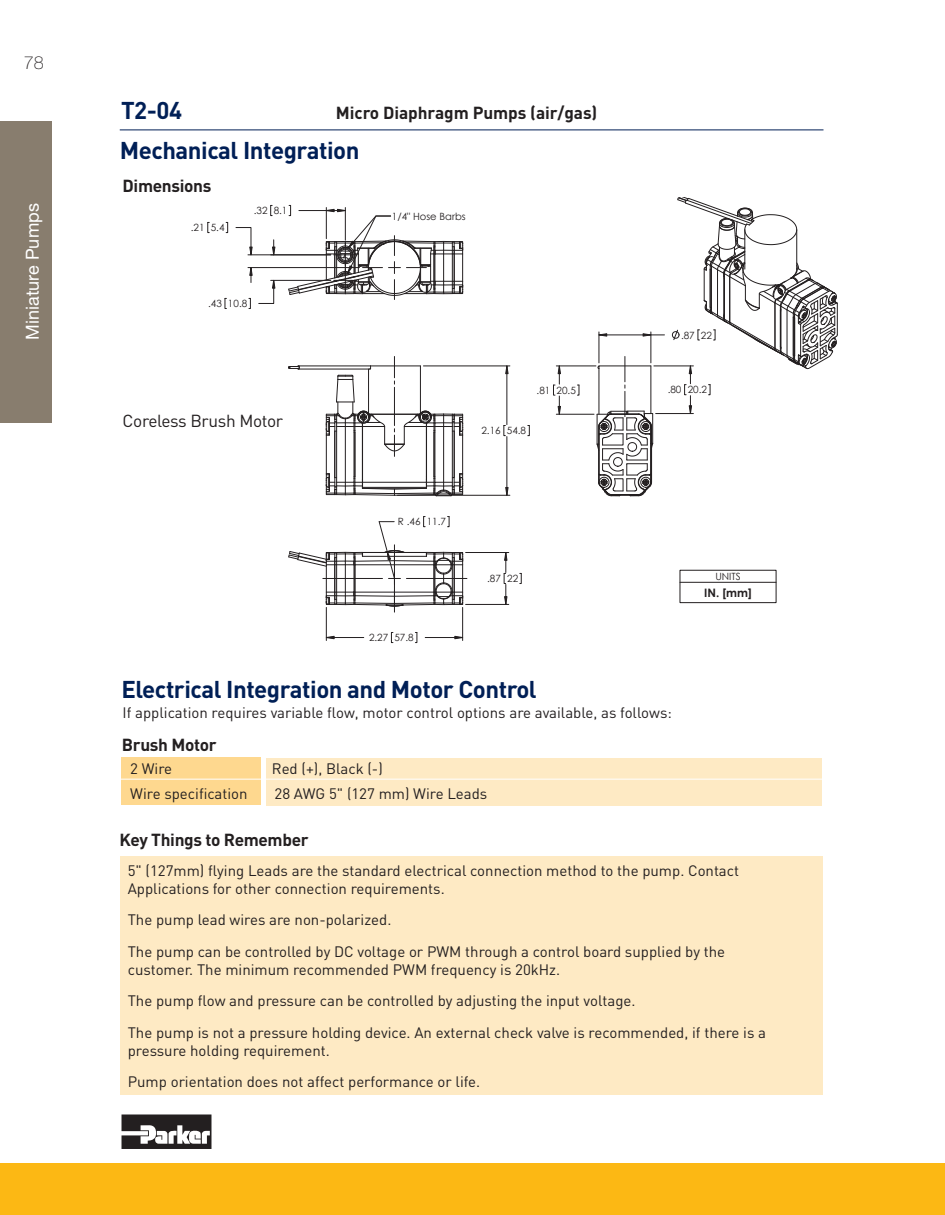
<style>
.page{position:relative;width:945px;height:1215px;background:#fff}
.page>*{position:absolute;margin:0;border:0;box-sizing:border-box;transform-origin:0 0}
.t1{font:700 24px "DINOT";letter-spacing:-.02em;color:#001f56}
.t2{font:18px "Helvetica Neue LT Std";color:#fff}
.t3{font:100 18px "Helvetica Neue LT Std";color:#231f20}
.B_Head{font:700 17.25px "DINOT";letter-spacing:-.02em;color:#231f20}
.t4{font:17.25px "DINOT";letter-spacing:-.02em;color:#231f20}
.BL_Head{font:15px/18px "DINOT";color:#231f20}
.t5{font:700 11.7px "Century Gothic";color:#231f20}
.t6{font:10.05px "Century Gothic";color:#231f20}
</style>
<div class="page">
<div style="left:0;top:1163px;width:945px;height:52px;background:#fcb814"></div>
<div style="left:0;top:122px;width:51px;height:301px;background:#887d6e"></div>
<svg style="left:122px;top:1114px;width:89px;height:35px"></svg>
<hr style="left:299px;top:366px;width:72px;height:1px;background:#231f20">
<hr style="left:299px;top:369px;width:71px;height:1px;background:#231f20">
<svg style="left:288px;top:365px;width:12px;height:5px"></svg>
<svg style="left:225px;top:298px;width:2px;height:11px"></svg>
<svg style="left:248px;top:298px;width:3px;height:11px"></svg>
<hr style="left:271px;top:280px;width:60px;height:1px;background:#231f20">
<svg style="left:207px;top:222px;width:3px;height:11px"></svg>
<svg style="left:226px;top:222px;width:2px;height:11px"></svg>
<hr style="left:248px;top:267px;width:112px;height:1px;background:#231f20">
<hr style="left:248px;top:255px;width:83px;height:1px;background:#231f20">
<svg style="left:270px;top:205px;width:3px;height:11px"></svg>
<svg style="left:258px;top:280px;width:17px;height:24px"></svg>
<svg style="left:272px;top:240px;width:3px;height:15px"></svg>
<svg style="left:250px;top:268px;width:2px;height:15px"></svg>
<svg style="left:236px;top:227px;width:16px;height:28px"></svg>
<svg style="left:288px;top:205px;width:176px;height:95px"></svg>
<svg style="left:597px;top:356px;width:56px;height:141px"></svg>
<hr style="left:656px;top:413px;width:37px;height:1px;background:#231f20">
<hr style="left:654px;top:366px;width:39px;height:1px;background:#231f20">
<hr style="left:599px;top:335px;width:52px;height:1px;background:#231f20">
<hr style="left:651px;top:332px;width:1px;height:31px;background:#231f20">
<hr style="left:599px;top:332px;width:1px;height:31px;background:#231f20">
<svg style="left:577px;top:385px;width:2px;height:11px"></svg>
<hr style="left:556px;top:366px;width:40px;height:1px;background:#231f20">
<hr style="left:556px;top:414px;width:38px;height:1px;background:#231f20">
<svg style="left:672px;top:197px;width:166px;height:217px"></svg>
<svg style="left:643px;top:334px;width:21px;height:2px"></svg>
<svg style="left:553px;top:366px;width:8px;height:48px"></svg>
<div style="left:680px;top:570px;width:96px;height:33px;border:1px solid #231f20"></div>
<hr style="left:680px;top:582px;width:96px;height:1px;background:#231f20">
<svg style="left:326px;top:356px;width:138px;height:141px"></svg>
<svg style="left:503px;top:425px;width:3px;height:11px"></svg>
<svg style="left:527px;top:425px;width:3px;height:11px"></svg>
<hr style="left:397px;top:495px;width:113px;height:1px;background:#231f20">
<hr style="left:423px;top:366px;width:87px;height:1px;background:#231f20">
<hr style="left:507px;top:437px;width:1px;height:58px;background:#231f20">
<hr style="left:507px;top:366px;width:1px;height:59px;background:#231f20">
<hr style="left:406px;top:578px;width:61px;height:1px;background:#231f20">
<svg style="left:519px;top:573px;width:3px;height:11px"></svg>
<hr style="left:466px;top:552px;width:43px;height:1px;background:#231f20">
<hr style="left:466px;top:604px;width:43px;height:1px;background:#231f20">
<svg style="left:391px;top:632px;width:2px;height:11px"></svg>
<svg style="left:415px;top:632px;width:2px;height:11px"></svg>
<hr style="left:326px;top:607px;width:1px;height:33px;background:#231f20">
<hr style="left:462px;top:607px;width:1px;height:33px;background:#231f20">
<hr style="left:326px;top:637px;width:38px;height:1px;background:#231f20">
<hr style="left:425px;top:637px;width:38px;height:1px;background:#231f20">
<svg style="left:504px;top:553px;width:3px;height:52px"></svg>
<svg style="left:288px;top:516px;width:176px;height:96px"></svg>
<svg style="left:326px;top:636px;width:8px;height:3px"></svg>
<svg style="left:455px;top:636px;width:8px;height:3px"></svg>
<hr style="left:120px;top:130px;width:704px;height:1px;background:#001f56">
<div style="left:120px;top:857px;width:703px;height:238px;background:#feeac4"></div>
<div style="left:266px;top:758px;width:556px;height:47px;background:#feeac4"></div>
<div style="left:122px;top:758px;width:139px;height:47px;background:#fed88f"></div>
<hr style="left:117px;top:779px;width:708px;height:1px;background:#fff">
<p class="t3" style="left:24px;top:52px;width:22px">78</p>
<p class="t1" style="left:121px;top:94px;width:63px">T2-04</p>
<p class="B_Head" style="left:336px;top:101px;width:263px">Micro Diaphragm Pumps (air/gas)</p>
<p class="t1" style="left:120px;top:134px;width:241px">Mechanical Integration</p>
<p class="B_Head" style="left:123px;top:174px;width:90px">Dimensions</p>
<p class="t2" style="left:22px;top:340px;width:138px;rotate:-90deg">Miniature Pumps</p>
<p class="t6" style="left:392px;top:209px;width:75px">1/4" Hose Barbs</p>
<p class="t6" style="left:254px;top:204px;width:35px">.32 8.1</p>
<p class="t6" style="left:191px;top:221px;width:35px">.21 5.4</p>
<p class="t6" style="left:208px;top:297px;width:41px">.43 10.8</p>
<p class="t4" style="left:123px;top:409px;width:162px">Coreless Brush Motor</p>
<p class="t6" style="left:537px;top:383px;width:41px">.81 20.5</p>
<p class="t6" style="left:481px;top:424px;width:46px">2.16 54.8</p>
<p class="t6" style="left:398px;top:515px;width:50px">R .46 11.7</p>
<p class="t6" style="left:369px;top:631px;width:46px">2.27 57.8</p>
<p class="t6" style="left:487px;top:572px;width:33px">.87 22</p>
<p class="t6" style="left:681px;top:328px;width:32px">.87 22</p>
<p class="t6" style="left:668px;top:383px;width:41px">.80 20.2</p>
<p class="t6" style="left:715px;top:569px;width:27px">UNITS</p>
<p class="t5" style="left:704px;top:584px;width:49px">IN. [mm]</p>
<p class="t1" style="left:122px;top:673px;width:417px">Electrical Integration and Motor Control</p>
<p class="BL_Head" style="left:123px;top:703px;width:551px">If application requires variable flow, motor control options are available, as follows:</p>
<p class="B_Head" style="left:122px;top:733px;width:96px">Brush Motor</p>
<p class="BL_Head" style="left:130px;top:759px;width:43px">2 Wire</p>
<p class="BL_Head" style="left:272px;top:759px;width:112px">Red (+), Black (-)</p>
<p class="BL_Head" style="left:130px;top:784px;width:119px">Wire specification</p>
<p class="BL_Head" style="left:275px;top:784px;width:214px">28 AWG 5" (127 mm) Wire Leads</p>
<p class="B_Head" style="left:119px;top:828px;width:191px">Key Things to Remember</p>
<p class="BL_Head" style="left:128px;top:861px;width:613px">5" (127mm) flying Leads are the standard electrical connection method to the pump. Contact<br>Applications for other connection requirements.</p>
<p class="BL_Head" style="left:128px;top:910px;width:265px">The pump lead wires are non-polarized.</p>
<p class="BL_Head" style="left:128px;top:942px;width:599px">The pump can be controlled by DC voltage or PWM through a control board supplied by the customer. The minimum recommended PWM frequency is 20kHz.</p>
<p class="BL_Head" style="left:128px;top:991px;width:509px">The pump flow and pressure can be controlled by adjusting the input voltage.</p>
<p class="BL_Head" style="left:128px;top:1023px;width:640px">The pump is not a pressure holding device. An external check valve is recommended, if there is a pressure holding requirement.</p>
<p class="BL_Head" style="left:128px;top:1072px;width:354px">Pump orientation does not affect performance or life.</p>
</div>
